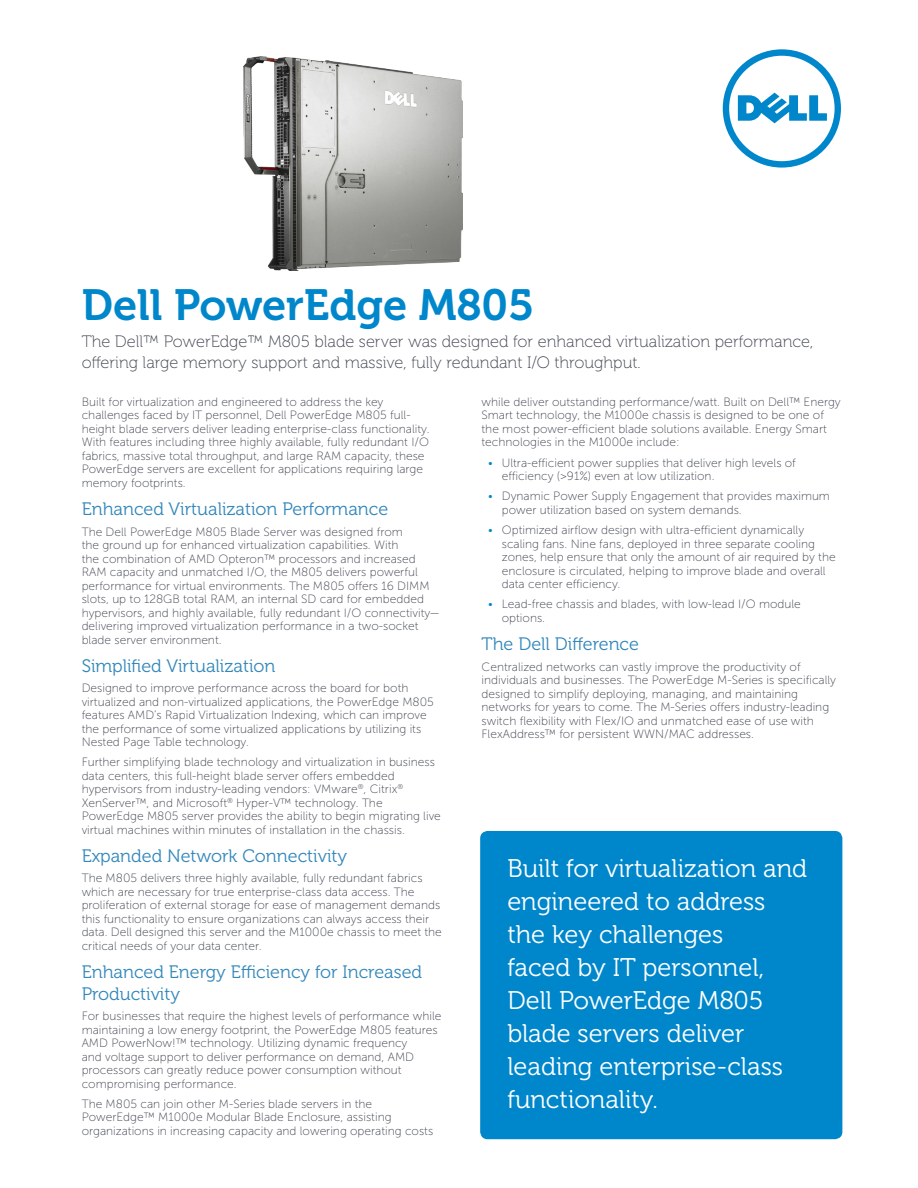
<style>
.page{position:relative;width:918px;height:1188px;background:#fff}
.page>*{position:absolute;margin:0;border:0;box-sizing:border-box;transform-origin:0 0}
.t1{font:43.5px "Museo For Dell 700";color:#0087cb}
.Box_Quote{font:25.5px/33px "Museo For Dell 300";color:#fff}
.Subhead{font:18px/21.6px "Museo For Dell 300";color:#3287ba}
.Subtitle{font:16.5px/21px "Museo For Dell 100";color:#3e444f}
.Body{font:12px/13.5px "Museo Sans For Dell 100";color:#3e444f}
.Bullet_Level_1{font:12px/13.5px "Museo Sans For Dell 100";color:#3e444f}
.s1{color:#0087cb}
</style>
<div class="page">
<svg style="left:723px;top:49px;width:118px;height:119px"></svg>
<div style="left:480px;top:831px;width:362px;height:308px;background:#0087cb;border-radius:7px"></div>
<img style="left:243px;top:56px;width:219px;height:215px">
<p class="t1" style="left:82px;top:280px;width:454px">Dell PowerEdge M805</p>
<p class="Subtitle" style="left:82px;top:332px;width:733px">The Dell™ PowerEdge™ M805 blade server was designed for enhanced virtualization performance, offering large memory support and massive, fully redundant I/O throughput.</p>
<p class="Body" style="left:82px;top:395px;width:349px">Built for virtualization and engineered to address the key challenges faced by IT personnel, Dell PowerEdge M805 full&shy;height blade servers deliver leading enterprise-class functionality.<br>With features including three highly available, fully redundant I/O fabrics, massive total throughput, and large RAM capacity, these PowerEdge servers are excellent for applications requiring large memory footprints.</p>
<p class="Subhead" style="left:82px;top:499px;width:308px">Enhanced Virtualization Performance</p>
<p class="Body" style="left:82px;top:525px;width:359px">The Dell PowerEdge M805 Blade Server was designed from<br>the ground up for enhanced virtualization capabilities. With<br>the combination of AMD Opteron™ processors and increased RAM capacity and unmatched I/O, the M805 delivers powerful performance for virtual environments. The M805 offers 16 DIMM slots, up to 128GB total RAM, an internal SD card for embedded hypervisors, and highly available, fully redundant I/O connectivity— delivering improved virtualization performance in a two-socket blade server environment.</p>
<p class="Subhead" style="left:82px;top:655px;width:195px">Simplified Virtualization</p>
<p class="Body" style="left:82px;top:681px;width:354px">Designed to improve performance across the board for both virtualized and non-virtualized applications, the PowerEdge M805 features AMD’s Rapid Virtualization Indexing, which can improve the performance of some virtualized applications by utilizing its Nested Page Table technology.</p>
<p class="Body" style="left:82px;top:756px;width:361px">Further simplifying blade technology and virtualization in business data centers, this full-height blade server offers embedded hypervisors from industry-leading vendors: VMware<sup>®</sup>, Citrix<sup>® </sup>XenServer™, and Microsoft<sup>®</sup> Hyper-V™ technology. The PowerEdge M805 server provides the ability to begin migrating live virtual machines within minutes of installation in the chassis.</p>
<p class="Subhead" style="left:82px;top:846px;width:267px">Expanded Network Connectivity</p>
<p class="Body" style="left:82px;top:872px;width:362px">The M805 delivers three highly available, fully redundant fabrics which are necessary for true enterprise-class data access. The proliferation of external storage for ease of management demands this functionality to ensure organizations can always access their data. Dell designed this server and the M1000e chassis to meet the critical needs of your data center.</p>
<p class="Subhead" style="left:82px;top:962px;width:342px">Enhanced Energy Efficiency for Increased<br>Productivity</p>
<p class="Body" style="left:82px;top:1009px;width:361px">For businesses that require the highest levels of performance while maintaining a low energy footprint, the PowerEdge M805 features AMD PowerNow!™ technology. Utilizing dynamic frequency<br>and voltage support to deliver performance on demand, AMD processors can greatly reduce power consumption without compromising performance.</p>
<p class="Body" style="left:82px;top:1097px;width:353px">The M805 can join other M-Series blade servers in the<br>PowerEdge™ M1000e Modular Blade Enclosure, assisting organizations in increasing capacity and lowering operating costs</p>
<p class="Body" style="left:482px;top:395px;width:361px">while deliver outstanding performance/watt. Built on Dell™ Energy Smart technology, the M1000e chassis is designed to be one of the most power-efficient blade solutions available. Energy Smart technologies in the M1000e include:</p>
<p class="Bullet_Level_1" style="left:502px;top:456px;width:296px;text-indent:-14px"><span class="s1">•</span> Ultra-efficient power supplies that deliver high levels of efficiency (&gt;91%) even at low utilization.</p>
<p class="Bullet_Level_1" style="left:502px;top:490px;width:330px;text-indent:-14px"><span class="s1">•</span> Dynamic Power Supply Engagement that provides maximum power utilization based on system demands.</p>
<p class="Bullet_Level_1" style="left:502px;top:523px;width:335px;text-indent:-14px"><span class="s1">•</span> Optimized airflow design with ultra-efficient dynamically scaling fans. Nine fans, deployed in three separate cooling zones, help ensure that only the amount of air required by the enclosure is circulated, helping to improve blade and overall data center efficiency.</p>
<p class="Bullet_Level_1" style="left:502px;top:598px;width:300px;text-indent:-14px"><span class="s1">•</span> Lead-free chassis and blades, with low-lead I/O module options.</p>
<p class="Subhead" style="left:482px;top:634px;width:159px">The Dell Difference</p>
<p class="Body" style="left:482px;top:660px;width:356px">Centralized networks can vastly improve the productivity of individuals and businesses. The PowerEdge M-Series is specifically designed to simplify deploying, managing, and maintaining networks for years to come. The M-Series offers industry-leading switch flexibility with Flex/IO and unmatched ease of use with FlexAddress™ for persistent WWN/MAC addresses.</p>
<p class="Box_Quote" style="left:507px;top:852px;width:301px">Built for virtualization and engineered to address the key challenges<br>faced by IT personnel,<br>Dell PowerEdge M805 blade servers deliver leading enterprise-class functionality.</p>
</div>
